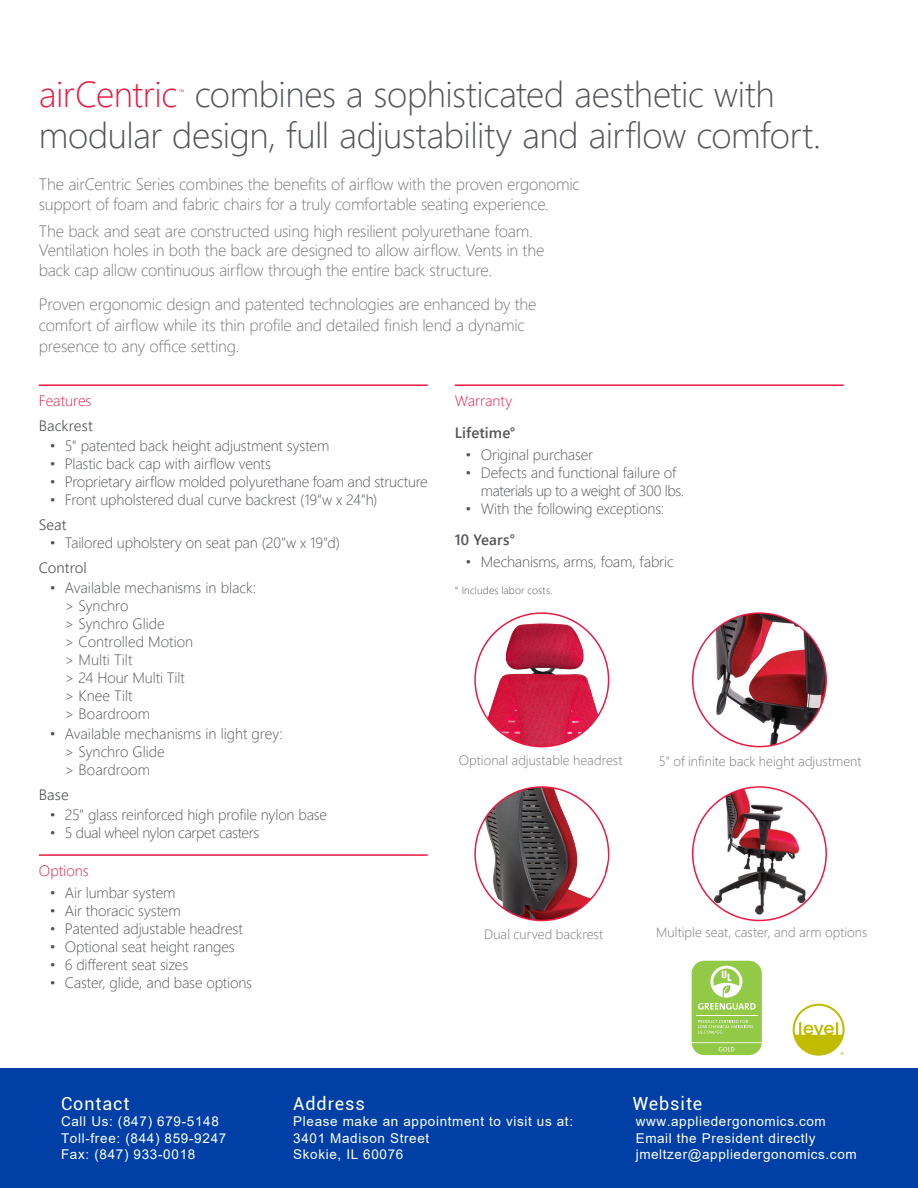
<style>
.page{position:relative;width:918px;height:1188px;background:#fff}
.page>*{position:absolute;margin:0;border:0;box-sizing:border-box;transform-origin:0 0}
.t1{font:36px/40.5px "Webly Sleek UI Light";letter-spacing:-.01em;color:#54555a}
.t2{font:36px "Webly Sleek UI Light";letter-spacing:-.01em;color:#ed1943}
.t3{font:18px "Roboto";letter-spacing:.05em;color:#fff}
.body{font:16.5px/19.5px "Webly Sleek UI Light";letter-spacing:-.015em;color:#77777a}
.t4{font:15px/18px "Webly Sleek UI Light";letter-spacing:-.01em;color:#54555a}
.t5{font:15px "Webly Sleek UI Light";letter-spacing:-.03em;color:#54555a}
.t6{font:15px/24.8px "Webly Sleek UI Light";color:#ed1943}
.t7{font:15px/31.5px "Webly Sleek UI Semibold";letter-spacing:.005em;color:#54555a}
.t8{font:15px "Webly Sleek UI Semilight";color:#54555a}
.t9{font:13.5px/16.2px "Arial";letter-spacing:.05em;color:#fff}
.t10{font:13.5px "Webly Sleek UI Light";letter-spacing:.005em;color:#77777a}
.t11{font:10.5px "Webly Sleek UI Light";letter-spacing:.015em;color:#54555a}
.t12{font:7.8px "Webly Sleek UI Light";color:#ed1943}
.s1{font-family:"Webly Sleek UI Semilight";color:#54555a}
.s2{font-family:"Webly Sleek UI Semilight"}
.s3{font-family:"Webly Sleek UI Light";color:#ed1943}
.s4{font-family:"Webly Sleek UI Semibold"}
</style>
<div class="page">
<div style="left:0;top:1068px;width:918px;height:120px;background:#0040a6"></div>
<hr style="left:39px;top:384px;width:389px;height:2px;background:#ed1943">
<hr style="left:39px;top:854px;width:389px;height:2px;background:#ed1943">
<hr style="left:455px;top:384px;width:389px;height:2px;background:#ed1943">
<img style="left:693px;top:613px;width:133px;height:134px;border-radius:67px">
<img style="left:475px;top:613px;width:134px;height:134px;border-radius:67px">
<img style="left:693px;top:787px;width:133px;height:133px;border-radius:67px">
<img style="left:475px;top:787px;width:134px;height:133px;border-radius:67px">
<svg style="left:793px;top:1004px;width:52px;height:52px"></svg>
<svg style="left:702px;top:960px;width:49px;height:96px"></svg>
<svg style="left:692px;top:961px;width:70px;height:94px;background:#a3d164"></svg>
<svg style="left:581px;top:847px;width:27px;height:32px"></svg>
<p class="t1" style="left:39px;top:73px;width:784px;text-indent:156px">combines a sophisticated aesthetic with modular design, full adjustability and airflow comfort.</p>
<p class="t2" style="left:39px;top:67px;width:140px">airCentric</p>
<p class="t12" style="left:179px;top:86px;width:8px">™</p>
<p class="body" style="left:39px;top:174px;width:542px">The airCentric Series combines the benefits of airflow with the proven ergonomic support of foam and fabric chairs for a truly comfortable seating experience.</p>
<p class="body" style="left:39px;top:221px;width:507px">The back and seat are constructed using high resilient polyurethane foam.<br>Ventilation holes in both the back are designed to allow airflow. Vents in the back cap allow continuous airflow through the entire back structure.</p>
<p class="body" style="left:39px;top:293px;width:499px;line-height:21px">Proven ergonomic design and patented technologies are enhanced by the comfort of airflow while its thin profile and detailed finish lend a dynamic presence to any office setting.</p>
<p class="t6" style="left:39px;top:388px;width:55px">Features<br><span class="s1">Backrest</span></p>
<p class="t4" style="left:50px;top:436px;width:281px">• 5" patented back height adjustment system</p>
<p class="t4" style="left:50px;top:454px;width:223px">• Plastic back cap with airflow vents</p>
<p class="t4" style="left:50px;top:472px;width:380px">• Proprietary airflow molded polyurethane foam and structure</p>
<p class="t4" style="left:39px;top:487px;width:340px;line-height:24.8px;text-indent:11px">• Front upholstered dual curve backrest (19"w x 24"h)<br><span class="s2">Seat</span></p>
<p class="t4" style="left:39px;top:530px;width:303px;line-height:24.8px;text-indent:11px">• Tailored upholstery on seat pan (20"w x 19"d)<br><span class="s2">Control</span></p>
<p class="t4" style="left:65px;top:578px;width:193px;text-indent:-15px">• Available mechanisms in black: &gt; Synchro<br>&gt; Synchro Glide<br>&gt; Controlled Motion<br>&gt; Multi Tilt<br>&gt; 24 Hour Multi Tilt<br>&gt; Knee Tilt<br>&gt; Boardroom</p>
<p class="t4" style="left:65px;top:724px;width:219px;text-indent:-15px">• Available mechanisms in light grey: &gt; Synchro Glide<br>&gt; Boardroom</p>
<p class="t8" style="left:39px;top:783px;width:31px">Base</p>
<p class="t4" style="left:50px;top:805px;width:279px">• 25" glass reinforced high profile nylon base</p>
<p class="t5" style="left:50px;top:821px;width:211px">• 5 dual wheel nylon carpet casters</p>
<p class="t6" style="left:39px;top:858px;width:51px">Options</p>
<p class="t4" style="left:50px;top:883px;width:127px">• Air lumbar system</p>
<p class="t4" style="left:50px;top:901px;width:133px">• Air thoracic system</p>
<p class="t4" style="left:50px;top:919px;width:195px">• Patented adjustable headrest</p>
<p class="t4" style="left:50px;top:937px;width:186px">• Optional seat height ranges</p>
<p class="t4" style="left:50px;top:955px;width:140px">• 6 different seat sizes</p>
<p class="t4" style="left:50px;top:973px;width:204px">• Caster, glide, and base options</p>
<p class="t7" style="left:455px;top:385px;width:62px"><span class="s3">Warranty<br></span>Lifetime°</p>
<p class="t4" style="left:466px;top:445px;width:129px">• Original purchaser</p>
<p class="t4" style="left:481px;top:463px;width:205px;text-indent:-15px">• Defects and functional failure of materials up to a weight of 300 lbs.</p>
<p class="t4" style="left:455px;top:492px;width:211px;line-height:31.5px;text-indent:11px">• With the following exceptions:<br><span class="s4">10 Years°</span></p>
<p class="t4" style="left:466px;top:552px;width:210px">• Mechanisms, arms, foam, fabric</p>
<p class="t11" style="left:455px;top:582px;width:99px">° Includes labor costs.</p>
<p class="t10" style="left:459px;top:750px;width:165px">Optional adjustable headrest</p>
<p class="t10" style="left:659px;top:751px;width:204px">5" of infinite back height adjustment</p>
<p class="t10" style="left:484px;top:924px;width:120px">Dual curved backrest</p>
<p class="t10" style="left:656px;top:922px;width:213px">Multiple seat, caster, and arm options</p>
<p class="t3" style="left:61px;top:1091px;width:70px">Contact</p>
<p class="t3" style="left:293px;top:1091px;width:73px">Address</p>
<p class="t3" style="left:633px;top:1091px;width:71px">Website</p>
<p class="t9" style="left:61px;top:1114px;width:167px">Call Us: (847) 679-5148<br>Toll-free: (844) 859-9247<br>Fax: (847) 933-0018</p>
<p class="t9" style="left:293px;top:1114px;width:281px">Please make an appointment to visit us at:<br>3401 Madison Street<br>Skokie, IL 60076</p>
<p class="t9" style="left:636px;top:1114px;width:222px">www.appliedergonomics.com<br>Email the President directly jmeltzer@appliedergonomics.com</p>
</div>
